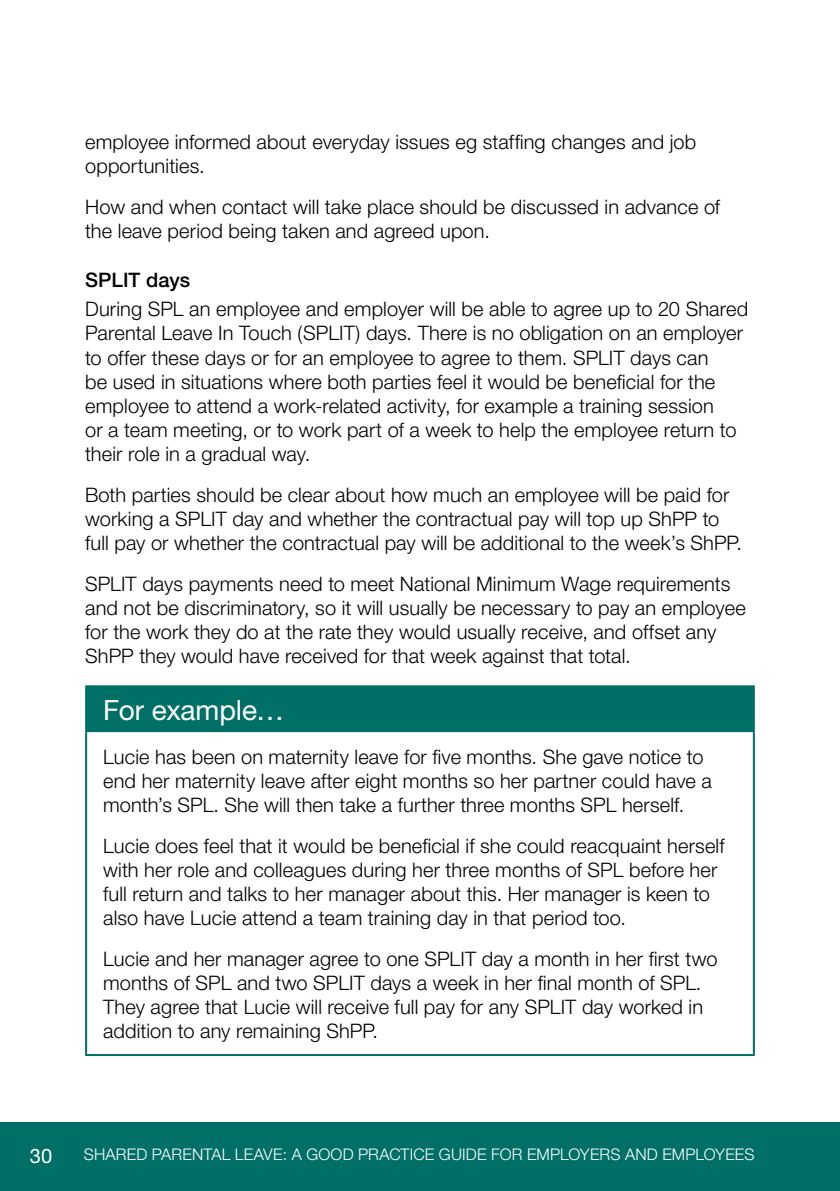
<style>
.page{position:relative;width:840px;height:1191px;background:#fff}
.page>*{position:absolute;margin:0;border:0;box-sizing:border-box;transform-origin:0 0}
.t1{font:28px "Helvetica Neue";letter-spacing:-.005em;color:#fff}
.t2{font:300 20px/24px "Helvetica Neue";letter-spacing:.005em;color:#000}
.t3{font:500 20px "Helvetica Neue";color:#000}
.t4{font:20px "Helvetica Neue";color:#fff}
.t5{font:300 16px "Helvetica Neue";letter-spacing:.015em;color:#fff}
</style>
<div class="page">
<div style="left:0;top:1123px;width:839px;height:68px;background:#007067"></div>
<div style="left:86px;top:686px;width:667px;height:45px;background:#007067"></div>
<hr style="left:85px;top:685px;width:669px;height:2px;background:#007067">
<hr style="left:85px;top:687px;width:2px;height:43px;background:#007067">
<hr style="left:752px;top:687px;width:2px;height:43px;background:#007067">
<hr style="left:85px;top:730px;width:669px;height:2px;background:#007067">
<hr style="left:85px;top:732px;width:2px;height:322px;background:#007067">
<hr style="left:752px;top:732px;width:2px;height:322px;background:#007067">
<hr style="left:85px;top:1054px;width:669px;height:2px;background:#007067">
<p class="t2" style="left:85px;top:132px;width:612px">employee informed about everyday issues eg staffing changes and job opportunities.</p>
<p class="t2" style="left:85px;top:197px;width:636px">How and when contact will take place should be discussed in advance of the leave period being taken and agreed upon.</p>
<p class="t3" style="left:85px;top:272px;width:107px">SPLIT days</p>
<p class="t2" style="left:85px;top:299px;width:664px">During SPL an employee and employer will be able to agree up to 20 Shared Parental Leave In Touch (SPLIT) days. There is no obligation on an employer to offer these days or for an employee to agree to them. SPLIT days can<br>be used in situations where both parties feel it would be beneficial for the employee to attend a work-related activity, for example a training session<br>or a team meeting, or to work part of a week to help the employee return to their role in a gradual way.</p>
<p class="t2" style="left:85px;top:484px;width:658px">Both parties should be clear about how much an employee will be paid for working a SPLIT day and whether the contractual pay will top up ShPP to full pay or whether the contractual pay will be additional to the week’s ShPP.</p>
<p class="t2" style="left:85px;top:573px;width:661px">SPLIT days payments need to meet National Minimum Wage requirements and not be discriminatory, so it will usually be necessary to pay an employee for the work they do at the rate they would usually receive, and offset any ShPP they would have received for that week against that total.</p>
<h1 class="t1" style="left:103px;top:699px;width:182px">For example…</h1>
<p class="t2" style="left:103px;top:746px;width:610px">Lucie has been on maternity leave for five months. She gave notice to end her maternity leave after eight months so her partner could have a month’s SPL. She will then take a further three months SPL herself.</p>
<p class="t2" style="left:103px;top:835px;width:622px">Lucie does feel that it would be beneficial if she could reacquaint herself with her role and colleagues during her three months of SPL before her full return and talks to her manager about this. Her manager is keen to also have Lucie attend a team training day in that period too.</p>
<p class="t2" style="left:103px;top:948px;width:615px">Lucie and her manager agree to one SPLIT day a month in her first two months of SPL and two SPLIT days a week in her final month of SPL.<br>They agree that Lucie will receive full pay for any SPLIT day worked in addition to any remaining ShPP.</p>
<p class="t4" style="left:30px;top:1148px;width:24px">30</p>
<p class="t5" style="left:84px;top:1148px;width:672px">SHARED PARENTAL LEAVE: A GOOD PRACTICE GUIDE FOR EMPLOYERS AND EMPLOYEES</p>
</div>
